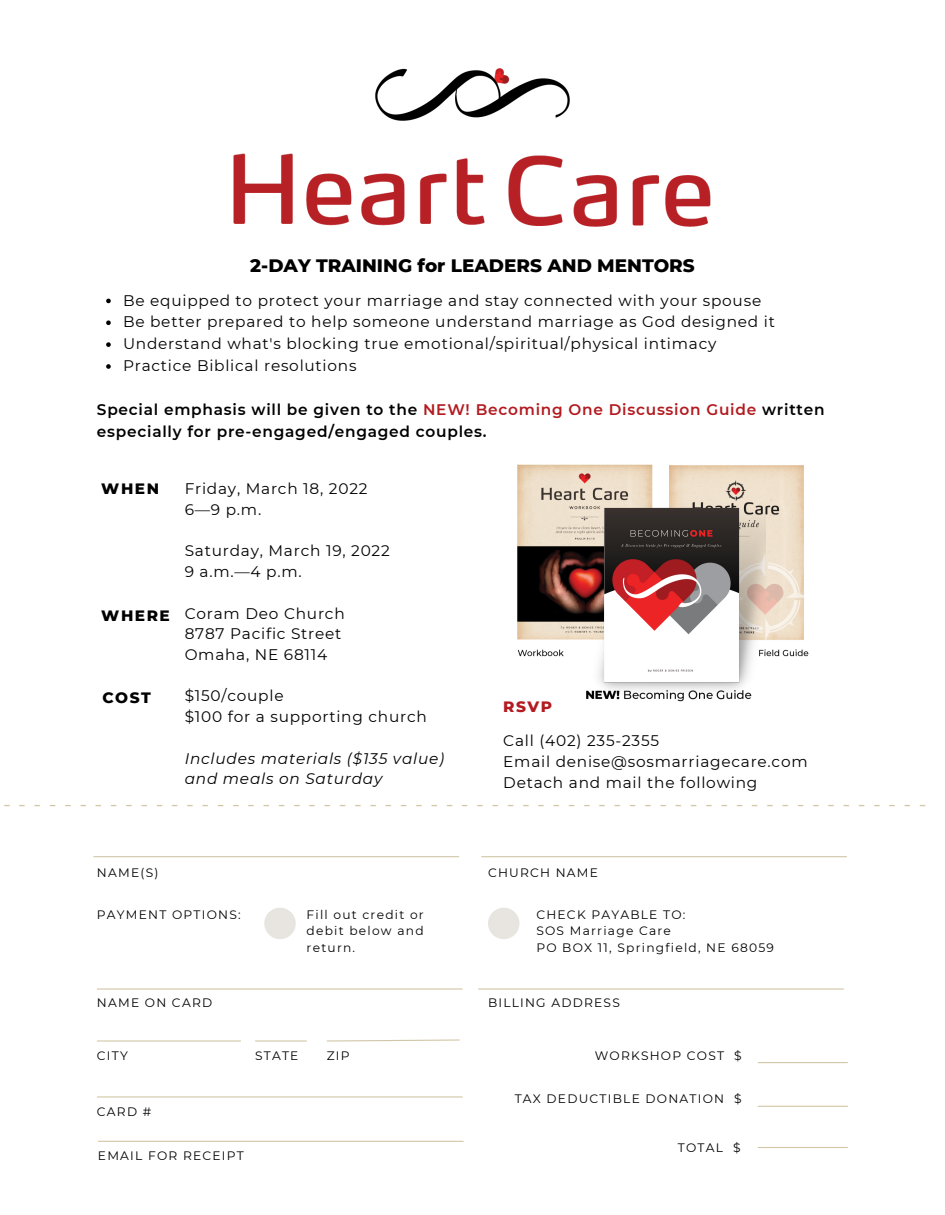
<style>
.page{position:relative;width:945px;height:1215px;background:#fff}
.page>*{position:absolute;margin:0;border:0;box-sizing:border-box;transform-origin:0 0}
.t1{font:20.55px "Montserrat";color:#d1c6a6}
.t2{font:800 18.45px "Montserrat";color:#000}
.t3{font:15.3px "Montserrat";letter-spacing:.05em;color:#000}
.t4{font:600 15.3px/21.9px "Montserrat";letter-spacing:.05em;color:#000}
.t5{font:italic 15.3px/20.7px "Montserrat";letter-spacing:.05em;color:#000}
.t6{font:800 15.3px "Montserrat";letter-spacing:.1em;color:#000}
.t7{font:800 15.3px "Montserrat";color:#b21b20}
.t8{font:12.3px/16.4px "Montserrat";letter-spacing:.1em;color:#000;text-align:justify}
.s1{color:#b21b20}
</style>
<div class="page">
<hr style="left:93px;top:856px;width:366px;height:1px;background:#d1c6a6">
<img style="left:517px;top:464px;width:292px;height:238px">
<hr style="left:481px;top:856px;width:366px;height:1px;background:#d1c6a6">
<hr style="left:97px;top:988px;width:366px;height:2px;background:#d1c6a6">
<hr style="left:478px;top:988px;width:366px;height:2px;background:#d1c6a6">
<div style="left:264px;top:908px;width:32px;height:31px;background:#e8e5e0;border-radius:50%"></div>
<div style="left:488px;top:908px;width:32px;height:31px;background:#e8e5e0;border-radius:50%"></div>
<hr style="left:97px;top:1040px;width:144px;height:2px;background:#d1c6a6">
<hr style="left:255px;top:1040px;width:52px;height:2px;background:#d1c6a6">
<svg style="left:326px;top:1039px;width:134px;height:3px"></svg>
<hr style="left:97px;top:1096px;width:366px;height:2px;background:#d1c6a6">
<hr style="left:98px;top:1141px;width:366px;height:1px;background:#d1c6a6">
<hr style="left:758px;top:1062px;width:90px;height:1px;background:#d1c6a6">
<hr style="left:758px;top:1106px;width:90px;height:1px;background:#d1c6a6">
<hr style="left:758px;top:1147px;width:90px;height:1px;background:#d1c6a6">
<img style="left:376px;top:69px;width:193px;height:52px">
<img style="left:233px;top:153px;width:252px;height:73px">
<img style="left:508px;top:155px;width:203px;height:72px">
<img style="left:589px;top:504px;width:177px;height:197px">
<svg style="left:106px;top:299px;width:5px;height:4px"></svg>
<svg style="left:106px;top:320px;width:5px;height:5px"></svg>
<svg style="left:106px;top:342px;width:5px;height:5px"></svg>
<svg style="left:106px;top:364px;width:5px;height:5px"></svg>
<p class="t2" style="left:250px;top:254px;width:446px">2-DAY TRAINING for LEADERS AND MENTORS</p>
<p class="t3" style="left:123px;top:291px;width:640px">Be equipped to protect your marriage and stay connected with your spouse</p>
<p class="t3" style="left:123px;top:313px;width:653px">Be better prepared to help someone understand marriage as God designed it</p>
<p class="t3" style="left:123px;top:334px;width:595px">Understand what's blocking true emotional/spiritual/physical intimacy</p>
<p class="t3" style="left:123px;top:356px;width:235px">Practice Biblical resolutions</p>
<p class="t4" style="left:97px;top:398px;width:729px">Special emphasis will be given to the <span class="s1">NEW! Becoming One Discussion Guide</span> written especially for pre-engaged/engaged couples.</p>
<p class="t6" style="left:101px;top:480px;width:59px">WHEN</p>
<p class="t6" style="left:101px;top:607px;width:70px">WHERE</p>
<p class="t6" style="left:102px;top:688px;width:50px">COST</p>
<p class="t3" style="left:185px;top:480px;width:184px">Friday, March 18, 2022</p>
<p class="t3" style="left:185px;top:500px;width:78px">6—9 p.m.</p>
<p class="t3" style="left:185px;top:542px;width:207px">Saturday, March 19, 2022</p>
<p class="t3" style="left:185px;top:562px;width:119px">9 a.m.—4 p.m.</p>
<p class="t3" style="left:185px;top:604px;width:162px">Coram Deo Church</p>
<p class="t3" style="left:185px;top:624px;width:158px">8787 Pacific Street</p>
<p class="t3" style="left:185px;top:645px;width:144px">Omaha, NE 68114</p>
<p class="t3" style="left:185px;top:687px;width:100px">$150/couple</p>
<p class="t3" style="left:185px;top:707px;width:244px">$100 for a supporting church</p>
<p class="t5" style="left:185px;top:748px;width:261px">Includes materials ($135 value) and meals on Saturday</p>
<p class="t7" style="left:503px;top:697px;width:50px">RSVP</p>
<p class="t3" style="left:503px;top:732px;width:157px">Call (402) 235-2355</p>
<p class="t3" style="left:503px;top:752px;width:306px">Email denise@sosmarriagecare.com</p>
<p class="t3" style="left:503px;top:773px;width:256px">Detach and mail the following</p>
<p class="t1" style="left:3px;top:791px;width:925px">-------------------------------------------------------------</p>
<p class="t8" style="left:97px;top:864px;width:63px">NAME(S)</p>
<p class="t8" style="left:488px;top:864px;width:112px">CHURCH NAME</p>
<p class="t8" style="left:97px;top:906px;width:145px">PAYMENT OPTIONS:</p>
<p class="t8" style="left:307px;top:906px;width:119px">Fill out credit or debit below and return.</p>
<p class="t8" style="left:536px;top:906px;width:151px">CHECK PAYABLE TO:</p>
<p class="t8" style="left:536px;top:923px;width:136px">SOS Marriage Care</p>
<p class="t8" style="left:536px;top:939px;width:239px">PO BOX 11, Springfield, NE 68059</p>
<p class="t8" style="left:97px;top:995px;width:117px">NAME ON CARD</p>
<p class="t8" style="left:488px;top:995px;width:133px">BILLING ADDRESS</p>
<p class="t8" style="left:97px;top:1047px;width:32px">CITY</p>
<p class="t8" style="left:255px;top:1047px;width:45px">STATE</p>
<p class="t8" style="left:327px;top:1047px;width:24px">ZIP</p>
<p class="t8" style="left:97px;top:1103px;width:56px">CARD #</p>
<p class="t8" style="left:98px;top:1147px;width:147px">EMAIL FOR RECEIPT</p>
<p class="t8" style="left:595px;top:1048px;width:149px">WORKSHOP COST $</p>
<p class="t8" style="left:515px;top:1091px;width:229px">TAX DEDUCTIBLE DONATION $</p>
<p class="t8" style="left:678px;top:1139px;width:64px">TOTAL $</p>
</div>
